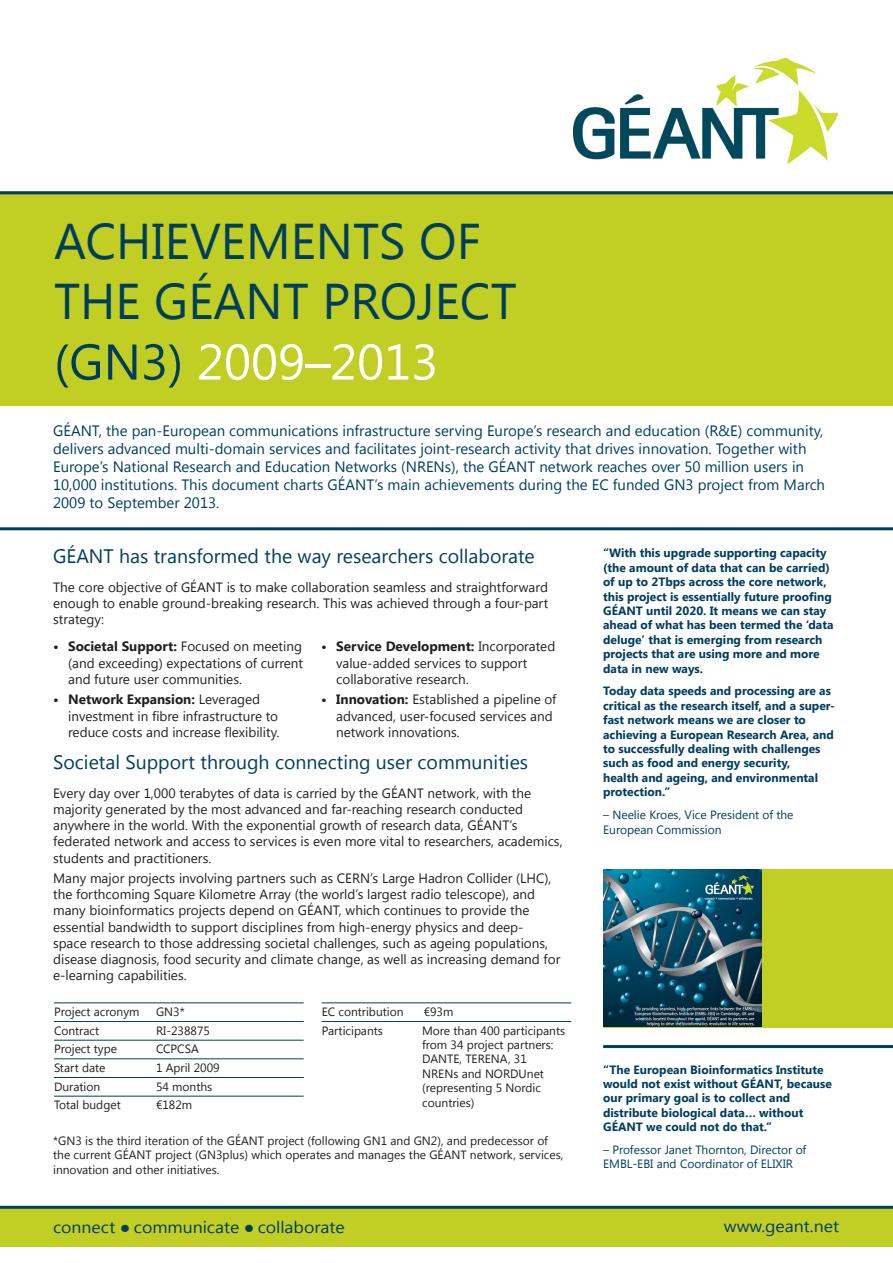
<style>
.page{position:relative;width:893px;height:1263px;background:#fff}
.page>*{position:absolute;margin:0;border:0;box-sizing:border-box;transform-origin:0 0}
.t1{font:50.1px/60.2px "Segoe UI";color:#003e5e}
.Green_header{font:19.5px "Segoe UI";color:#003e5e}
.t2{font:16.5px "Segoe UI";color:#003e5e;scale:1.07 1}
.t3{font:15px/18px "Segoe UI";color:#003e5e}
.Basic{font:13.5px/16.2px "Segoe UI";color:#231f20}
.Green_quote_name_bol{font:700 12px/14.4px "Segoe UI";color:#003e5e}
.t4{font:12px/14.4px "Segoe UI";color:#231f20}
.Green_quote{font:12px/14.4px "Segoe UI";color:#003e5e}
.s1{color:#fff}
.s2{font-weight:700}
</style>
<div class="page">
<div style="left:0;top:191px;width:893px;height:215px;background:#c1ce23"></div>
<img style="left:574px;top:59px;width:263px;height:105px">
<div style="left:0;top:1207px;width:893px;height:39px;background:#c1ce23"></div>
<hr style="left:0;top:527px;width:893px;height:3px;background:#003e5e">
<hr style="left:0;top:1206px;width:893px;height:3px;background:#003e5e">
<hr style="left:0;top:191px;width:893px;height:3px;background:#003e5e">
<hr style="left:603px;top:1045px;width:290px;height:3px;background:#003e5e">
<hr style="left:54px;top:1002px;width:250px;height:1px;background:#003e5e">
<hr style="left:54px;top:1021px;width:250px;height:1px;background:#003e5e">
<hr style="left:54px;top:1040px;width:250px;height:1px;background:#003e5e">
<hr style="left:54px;top:1058px;width:250px;height:1px;background:#003e5e">
<hr style="left:54px;top:1077px;width:250px;height:1px;background:#003e5e">
<hr style="left:54px;top:1096px;width:250px;height:1px;background:#003e5e">
<hr style="left:322px;top:1002px;width:249px;height:1px;background:#003e5e">
<hr style="left:322px;top:1021px;width:249px;height:1px;background:#003e5e">
<div style="left:603px;top:869px;width:290px;height:158px;background:#c1ce23"></div>
<img style="left:603px;top:869px;width:158px;height:158px">
<p class="t1" style="left:54px;top:209px;width:464px">ACHIEVEMENTS OF<br>THE GÉANT PROJECT (GN3) <span class="s1">2009–2013</span></p>
<p class="t3" style="left:53px;top:421px;width:773px">GÉANT, the pan-European communications infrastructure serving Europe’s research and education (R&amp;E) community, delivers advanced multi-domain services and facilitates joint-research activity that drives innovation. Together with Europe’s National Research and Education Networks (NRENs), the GÉANT network reaches over 50 million users in 10,000 institutions. This document charts GÉANT’s main achievements during the EC funded GN3 project from March 2009 to September 2013.</p>
<p class="Green_header" style="left:53px;top:542px;width:483px">GÉANT has transformed the way researchers collaborate</p>
<p class="Basic" style="left:53px;top:578px;width:497px;text-align:justify">The core objective of GÉANT is to make collaboration seamless and straightforward enough to enable ground-breaking research. This was achieved through a four-part strategy:</p>
<p class="Basic" style="left:68px;top:638px;width:237px;text-align:justify;text-indent:-15px"><span class="s2">• Societal Support:</span> Focused on meeting (and exceeding) expectations of current and future user communities.</p>
<p class="Basic" style="left:68px;top:691px;width:213px;text-indent:-15px"><span class="s2">• Network Expansion:</span> Leveraged investment in fibre infrastructure to reduce costs and increase flexibility.</p>
<p class="Basic" style="left:336px;top:638px;width:221px;text-indent:-15px"><span class="s2">• Service Development:</span> Incorporated value-added services to support collaborative research.</p>
<p class="Basic" style="left:336px;top:691px;width:222px;text-indent:-15px"><span class="s2">• Innovation:</span> Established a pipeline of advanced, user-focused services and network innovations.</p>
<p class="Green_header" style="left:53px;top:748px;width:476px">Societal Support through connecting user communities</p>
<p class="Basic" style="left:53px;top:784px;width:511px">Every day over 1,000 terabytes of data is carried by the GÉANT network, with the majority generated by the most advanced and far-reaching research conducted anywhere in the world. With the exponential growth of research data, GÉANT’s federated network and access to services is even more vital to researchers, academics, students and practitioners.</p>
<p class="Basic" style="left:53px;top:869px;width:509px">Many major projects involving partners such as CERN’s Large Hadron Collider (LHC), the forthcoming Square Kilometre Array (the world’s largest radio telescope), and many bioinformatics projects depend on GÉANT, which continues to provide the essential bandwidth to support disciplines from high-energy physics and deep&shy;space research to those addressing societal challenges, such as ageing populations, disease diagnosis, food security and climate change, as well as increasing demand for e-learning capabilities.</p>
<p class="t4" style="left:54px;top:1004px;width:87px">Project acronym</p>
<p class="t4" style="left:156px;top:1004px;width:30px">GN3*</p>
<p class="t4" style="left:54px;top:1023px;width:47px">Contract</p>
<p class="t4" style="left:156px;top:1023px;width:55px">RI-238875</p>
<p class="t4" style="left:54px;top:1041px;width:65px">Project type</p>
<p class="t4" style="left:156px;top:1041px;width:44px">CCPCSA</p>
<p class="t4" style="left:54px;top:1060px;width:53px">Start date</p>
<p class="t4" style="left:156px;top:1060px;width:65px">1 April 2009</p>
<p class="t4" style="left:54px;top:1078px;width:48px">Duration</p>
<p class="t4" style="left:156px;top:1078px;width:58px">54 months</p>
<p class="t4" style="left:54px;top:1097px;width:68px">Total budget</p>
<p class="t4" style="left:156px;top:1097px;width:38px">€182m</p>
<p class="t4" style="left:322px;top:1004px;width:83px">EC contribution</p>
<p class="t4" style="left:424px;top:1004px;width:31px">€93m</p>
<p class="t4" style="left:322px;top:1023px;width:63px">Participants</p>
<p class="t4" style="left:422px;top:1023px;width:145px">More than 400 participants from 34 project partners:<br>DANTE, TERENA, 31<br>NRENs and NORDUnet (representing 5 Nordic countries)</p>
<p class="t4" style="left:53px;top:1133px;width:512px">*GN3 is the third iteration of the GÉANT project (following GN1 and GN2), and predecessor of the current GÉANT project (GN3plus) which operates and manages the GÉANT network, services, innovation and other initiatives.</p>
<p class="Green_quote_name_bol" style="left:603px;top:545px;width:232px">“With this upgrade supporting capacity (the amount of data that can be carried) of up to 2Tbps across the core network, this project is essentially future proofing GÉANT until 2020. It means we can stay ahead of what has been termed the ‘data deluge’ that is emerging from research projects that are using more and more data in new ways.</p>
<p class="Green_quote_name_bol" style="left:603px;top:683px;width:233px">Today data speeds and processing are as critical as the research itself, and a super&shy;fast network means we are closer to achieving a European Research Area, and to successfully dealing with challenges such as food and energy security,<br>health and ageing, and environmental protection.”</p>
<p class="Green_quote" style="left:603px;top:807px;width:192px">– Neelie Kroes, Vice President of the<br>European Commission</p>
<p class="Green_quote_name_bol" style="left:603px;top:1061px;width:230px">“The European Bioinformatics Institute would not exist without GÉANT, because our primary goal is to collect and distribute biological data… without GÉANT we could not do that.”</p>
<p class="Green_quote" style="left:603px;top:1142px;width:205px">– Professor Janet Thornton, Director of<br>EMBL-EBI and Coordinator of ELIXIR</p>
<p class="t2" style="left:53px;top:1216px;width:274px">connect ● communicate ● collaborate</p>
<p class="t2" style="left:724px;top:1215px;width:109px">www.geant.net</p>
</div>
